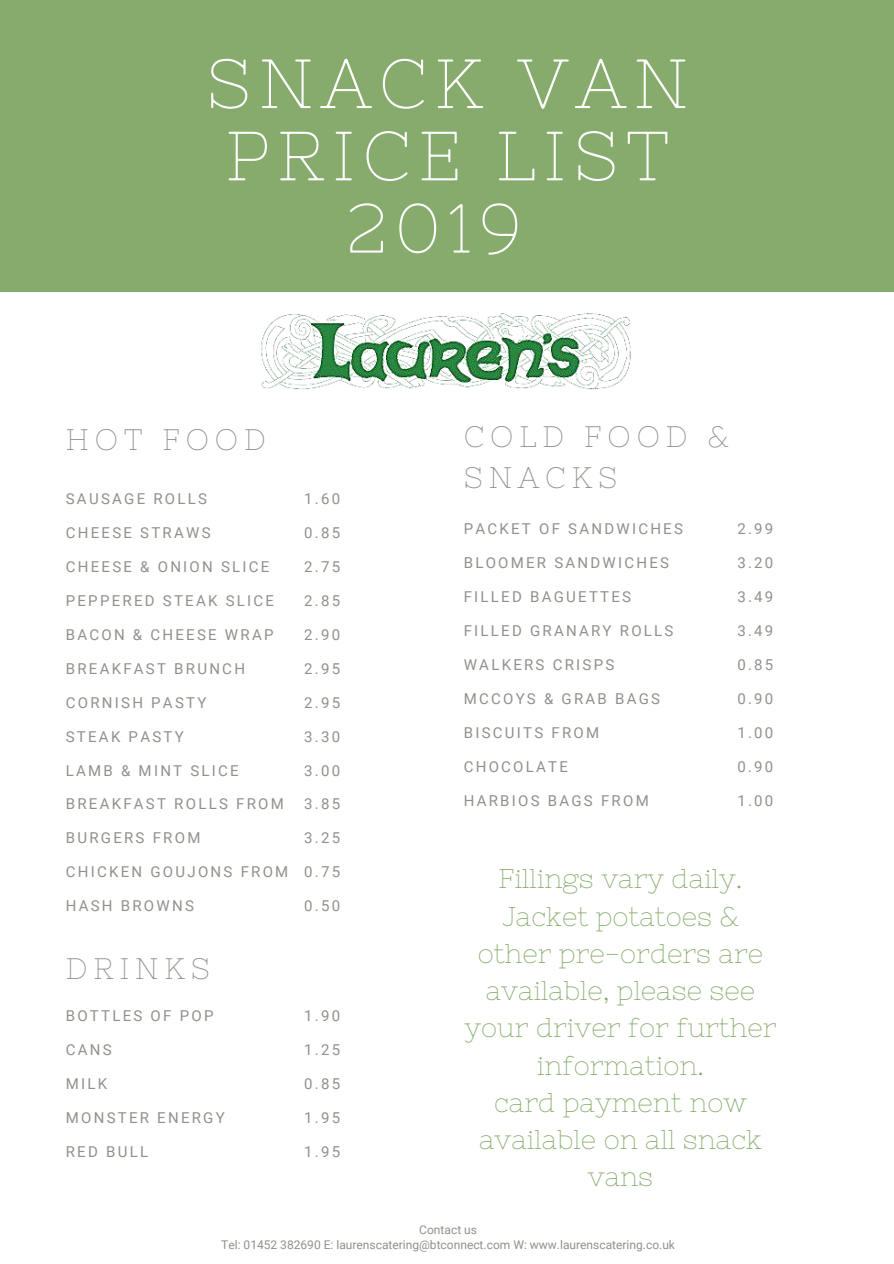
<style>
.page{position:relative;width:894px;height:1264px;background:#fff}
.page>*{position:absolute;margin:0;border:0;box-sizing:border-box;transform-origin:0 0}
.t1{font:69.45px/72.3px "Nixie One";letter-spacing:.11em;color:#fff;text-align:center}
.t2{font:29.55px/41.5px "Nixie One";letter-spacing:.2em;color:#90918b}
.t3{font:27px/37.2px "Nixie One";color:#86ab6c;text-align:center}
.t4{font:15px "Roboto";letter-spacing:.15em;color:#90918b}
.t5{font:12px/15.8px "Roboto";color:#90918b;text-align:center}
</style>
<div class="page">
<div style="left:0;top:0;width:893px;height:292px;background:#86ab6c"></div>
<img style="left:261px;top:313px;width:370px;height:77px">
<h1 class="t1" style="left:206px;top:47px;width:483px">SNACK VAN<br>PRICE LIST<br>2019</h1>
<h2 class="t2" style="left:463px;top:415px;width:266px">COLD FOOD &amp;<br>SNACKS</h2>
<p class="t4" style="left:463px;top:520px;width:221px">PACKET OF SANDWICHES</p>
<p class="t4" style="left:463px;top:554px;width:207px">BLOOMER SANDWICHES</p>
<p class="t4" style="left:463px;top:588px;width:169px">FILLED BAGUETTES</p>
<p class="t4" style="left:463px;top:622px;width:211px">FILLED GRANARY ROLLS</p>
<p class="t4" style="left:463px;top:656px;width:152px">WALKERS CRISPS</p>
<p class="t4" style="left:463px;top:690px;width:198px">MCCOYS &amp; GRAB BAGS</p>
<p class="t4" style="left:463px;top:724px;width:137px">BISCUITS FROM</p>
<p class="t4" style="left:463px;top:758px;width:106px">CHOCOLATE</p>
<p class="t4" style="left:463px;top:792px;width:186px">HARBIOS BAGS FROM</p>
<h2 class="t2" style="left:66px;top:419px;width:201px">HOT FOOD</h2>
<p class="t4" style="left:66px;top:490px;width:143px">SAUSAGE ROLLS</p>
<p class="t4" style="left:66px;top:524px;width:146px">CHEESE STRAWS</p>
<p class="t4" style="left:66px;top:558px;width:205px">CHEESE &amp; ONION SLICE</p>
<p class="t4" style="left:66px;top:591px;width:210px">PEPPERED STEAK SLICE</p>
<p class="t4" style="left:66px;top:625px;width:209px">BACON &amp; CHEESE WRAP</p>
<p class="t4" style="left:66px;top:659px;width:181px">BREAKFAST BRUNCH</p>
<p class="t4" style="left:66px;top:693px;width:142px">CORNISH PASTY</p>
<p class="t4" style="left:66px;top:727px;width:119px">STEAK PASTY</p>
<p class="t4" style="left:66px;top:761px;width:174px">LAMB &amp; MINT SLICE</p>
<p class="t4" style="left:66px;top:795px;width:219px">BREAKFAST ROLLS FROM</p>
<p class="t4" style="left:66px;top:829px;width:136px">BURGERS FROM</p>
<p class="t4" style="left:66px;top:863px;width:224px">CHICKEN GOUJONS FROM</p>
<p class="t4" style="left:66px;top:897px;width:130px">HASH BROWNS</p>
<p class="t4" style="left:304px;top:490px;width:37px">1.60</p>
<p class="t4" style="left:304px;top:524px;width:37px">0.85</p>
<p class="t4" style="left:304px;top:558px;width:37px">2.75</p>
<p class="t4" style="left:304px;top:591px;width:37px">2.85</p>
<p class="t4" style="left:304px;top:625px;width:37px">2.90</p>
<p class="t4" style="left:304px;top:659px;width:37px">2.95</p>
<p class="t4" style="left:304px;top:693px;width:37px">2.95</p>
<p class="t4" style="left:304px;top:727px;width:37px">3.30</p>
<p class="t4" style="left:304px;top:761px;width:37px">3.00</p>
<p class="t4" style="left:304px;top:795px;width:37px">3.85</p>
<p class="t4" style="left:304px;top:829px;width:37px">3.25</p>
<p class="t4" style="left:304px;top:863px;width:37px">0.75</p>
<p class="t4" style="left:304px;top:897px;width:37px">0.50</p>
<p class="t4" style="left:737px;top:520px;width:37px">2.99</p>
<p class="t4" style="left:737px;top:554px;width:37px">3.20</p>
<p class="t4" style="left:737px;top:588px;width:37px">3.49</p>
<p class="t4" style="left:737px;top:622px;width:37px">3.49</p>
<p class="t4" style="left:737px;top:656px;width:37px">0.85</p>
<p class="t4" style="left:737px;top:690px;width:37px">0.90</p>
<p class="t4" style="left:737px;top:724px;width:37px">1.00</p>
<p class="t4" style="left:737px;top:758px;width:37px">0.90</p>
<p class="t4" style="left:737px;top:792px;width:37px">1.00</p>
<h3 class="t3" style="left:464px;top:860px;width:313px">Fillings vary daily.<br>Jacket potatoes &amp; other pre-orders are available, please see your driver for further information.<br>card payment now available on all snack vans</h3>
<p class="t5" style="left:221px;top:1221px;width:455px">Contact us<br>Tel: 01452 382690 E: laurenscatering@btconnect.com W: www.laurenscatering.co.uk</p>
<h2 class="t2" style="left:66px;top:947px;width:146px">DRINKS</h2>
<p class="t4" style="left:66px;top:1006px;width:149px">BOTTLES OF POP</p>
<p class="t4" style="left:66px;top:1040px;width:47px">CANS</p>
<p class="t4" style="left:66px;top:1074px;width:43px">MILK</p>
<p class="t4" style="left:66px;top:1108px;width:160px">MONSTER ENERGY</p>
<p class="t4" style="left:66px;top:1142px;width:84px">RED BULL</p>
<p class="t4" style="left:304px;top:1006px;width:37px">1.90</p>
<p class="t4" style="left:304px;top:1040px;width:37px">1.25</p>
<p class="t4" style="left:304px;top:1074px;width:37px">0.85</p>
<p class="t4" style="left:304px;top:1108px;width:37px">1.95</p>
<p class="t4" style="left:304px;top:1142px;width:37px">1.95</p>
</div>
